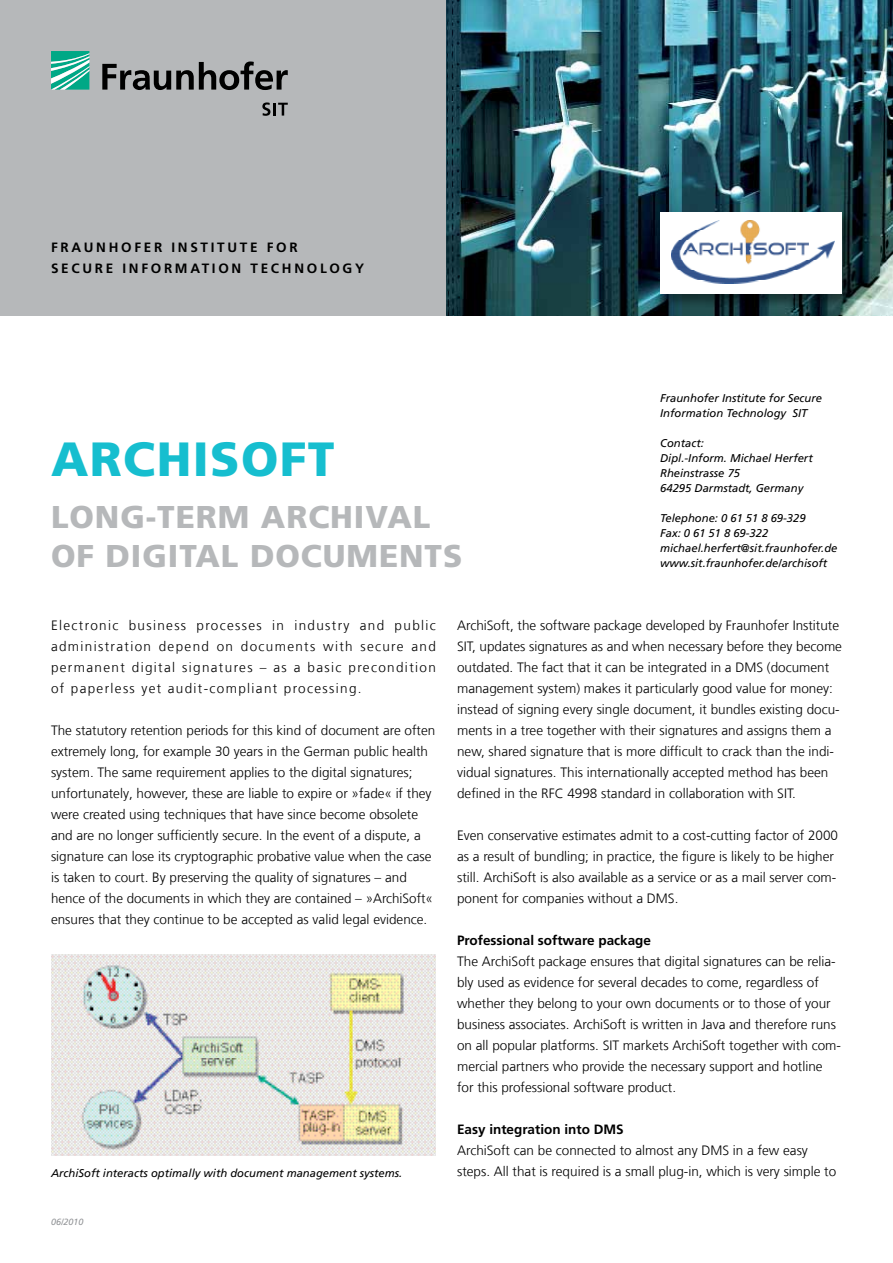
<style>
.page{position:relative;width:893px;height:1263px;background:#fff}
.page>*{position:absolute;margin:0;border:0;box-sizing:border-box;transform-origin:0 0}
.t1{font:900 48px "Frutiger LT Com";letter-spacing:.03em;color:#16becf}
.t2{font:900 31.5px/39px "Frutiger LT Com";letter-spacing:.03em;color:#b6b8ba}
.t3{font:300 13.5px/21px "Frutiger LT Com";color:#000}
.t4{font:700 13.5px "Frutiger LT Com";color:#000}
.t5{font:700 13.5px/21px "Frutiger LT Com";letter-spacing:.2em;color:#000}
.t6{font:italic 11.25px/15px "Frutiger LT Com";color:#000}
.t7{font:italic 9px "Frutiger LT Com";color:#939598}
</style>
<div class="page">
<div style="left:0;top:0;width:455px;height:315px;background:#b6b8ba"></div>
<img style="left:446px;top:0;width:447px;height:315px">
<svg style="left:51px;top:51px;width:38px;height:39px"></svg>
<svg style="left:102px;top:62px;width:186px;height:28px"></svg>
<svg style="left:262px;top:102px;width:26px;height:14px"></svg>
<div style="left:658px;top:211px;width:198px;height:98px;background:#000;opacity:.4"></div>
<div style="left:660px;top:212px;width:182px;height:82px;background:#fff"></div>
<img style="left:672px;top:220px;width:162px;height:64px">
<img style="left:51px;top:955px;width:385px;height:200px">
<p class="t5" style="left:51px;top:237px;width:315px">FRAUNHOFER INSTITUTE FOR<br>SECURE INFORMATION TECHNOLOGy</p>
<h1 class="t1" style="left:51px;top:431px;width:285px">ARCHISOFT</h1>
<h2 class="t2" style="left:51px;top:498px;width:413px">LONG-TERM ARCHIVAL<br>OF DIGITAL DOCUMENTS</h2>
<p class="t6" style="left:660px;top:391px;width:163px">Fraunhofer Institute for Secure<br>Information Technology SIT</p>
<p class="t6" style="left:660px;top:436px;width:154px">Contact:<br>Dipl.-Inform. Michael Herfert<br>Rheinstrasse 75<br>64295 Darmstadt, Germany</p>
<p class="t6" style="left:660px;top:511px;width:179px">Telephone: 0 61 51 8 69-329<br>Fax: 0 61 51 8 69-322 michael.herfert@sit.fraunhofer.de www.sit.fraunhofer.de/archisoft</p>
<p class="t3" style="left:51px;top:615px;width:386px;text-align:justify">Electronic business processes in industry and public administration depend on documents with secure and permanent digital signatures – as a basic precondition of paperless yet audit-compliant processing.</p>
<p class="t3" style="left:51px;top:720px;width:386px">The statutory retention periods for this kind of document are often extremely long, for example 30 years in the German public health system. The same requirement applies to the digital signatures; unfortunately, however, these are liable to expire or »fade« if they were created using techniques that have since become obsolete and are no longer sufficiently secure. In the event of a dispute, a signature can lose its cryptographic probative value when the case is taken to court. By preserving the quality of signatures – and hence of the documents in which they are contained – »ArchiSoft« ensures that they continue to be accepted as valid legal evidence.</p>
<p class="t6" style="left:51px;top:1166px;width:353px">ArchiSoft interacts optimally with document management systems.</p>
<p class="t7" style="left:51px;top:1216px;width:34px">06/2010</p>
<p class="t3" style="left:457px;top:615px;width:386px">ArchiSoft, the software package developed by Fraunhofer Institute SIT, updates signatures as and when necessary before they become outdated. The fact that it can be integrated in a DMS (document management system) makes it particularly good value for money: instead of signing every single document, it bundles existing docu&shy;ments in a tree together with their signatures and assigns them a new, shared signature that is more difficult to crack than the indi&shy;vidual signatures. This internationally accepted method has been defined in the RFC 4998 standard in collaboration with SIT.</p>
<p class="t3" style="left:457px;top:825px;width:382px">Even conservative estimates admit to a cost-cutting factor of 2000 as a result of bundling; in practice, the figure is likely to be higher still. ArchiSoft is also available as a service or as a mail server com&shy;ponent for companies without a DMS.</p>
<p class="t4" style="left:457px;top:932px;width:195px">Professional software package</p>
<p class="t3" style="left:457px;top:951px;width:385px">The ArchiSoft package ensures that digital signatures can be relia&shy;bly used as evidence for several decades to come, regardless of whether they belong to your own documents or to those of your business associates. ArchiSoft is written in Java and therefore runs on all popular platforms. SIT markets ArchiSoft together with com&shy;mercial partners who provide the necessary support and hotline for this professional software product.</p>
<p class="t4" style="left:457px;top:1122px;width:168px">Easy integration into DMS</p>
<p class="t3" style="left:457px;top:1140px;width:381px">ArchiSoft can be connected to almost any DMS in a few easy steps. All that is required is a small plug-in, which is very simple to</p>
</div>
